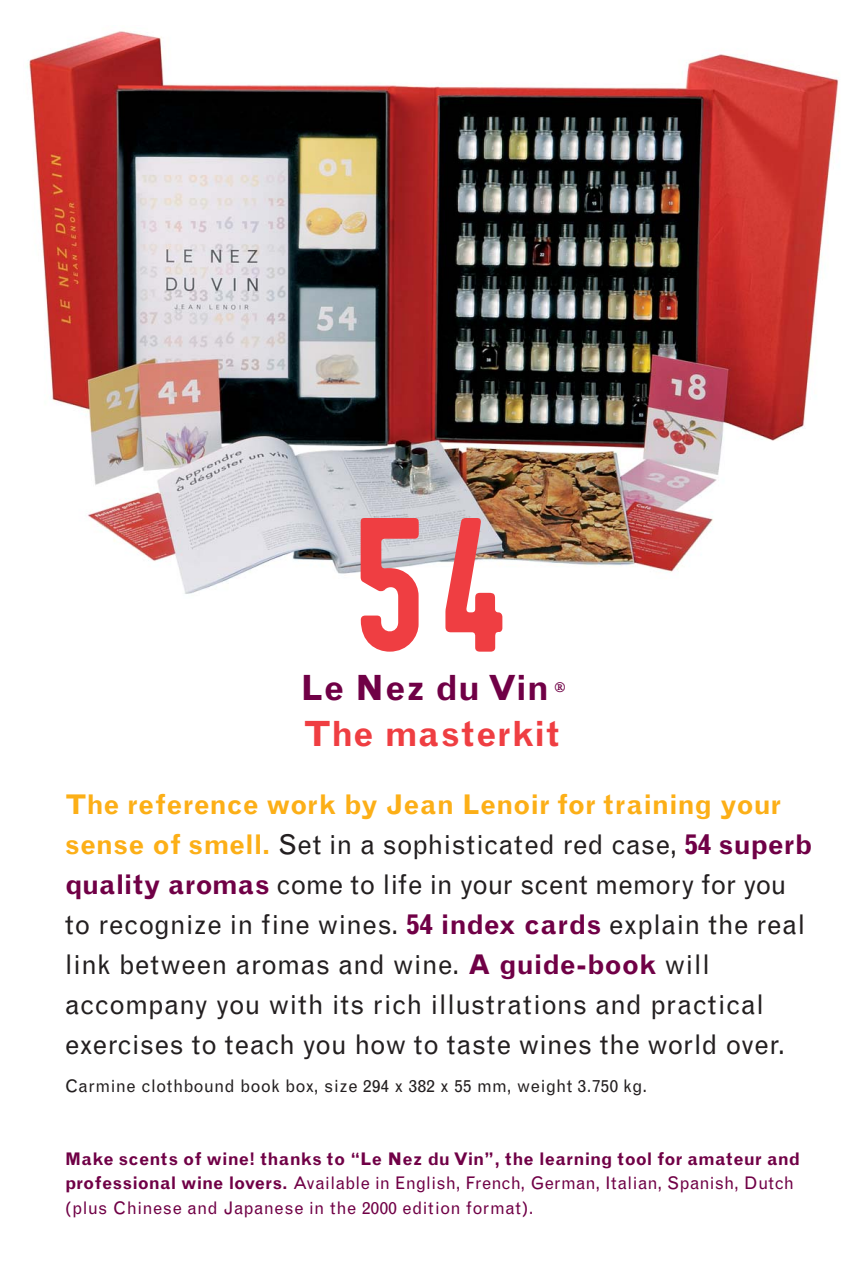
<style>
.page{position:relative;width:864px;height:1263px;background:#fff}
.page>*{position:absolute;margin:0;border:0;box-sizing:border-box;transform-origin:0 0}
.t1{font:167.1px "Barrcouleur";color:#ef3e42}
.t2{font:700 34.8px/45.3px "Grotesque";letter-spacing:.02em;color:#ef3e42}
.t3{font:27.15px/40px "Grotesque";letter-spacing:.01em;color:#231f20}
.t4{font:17.4px/24.3px "Grotesque";letter-spacing:.02em;color:#700046}
.t5{font:17.4px "Grotesque";letter-spacing:.02em;color:#231f20}
.s1{color:#700046}
.s2{font-weight:700;color:#fcaf17}
.s3{font-weight:700;color:#700046}
.s4{font-weight:700}
</style>
<div class="page">
<img style="left:27px;top:31px;width:812px;height:563px">
<h1 class="t1" style="left:347px;top:496px;width:170px">54</h1>
<p class="t2" style="left:301px;top:668px;width:266px"><span class="s1">Le Nez du Vin</span> <sup>®<br></sup>The masterkit</p>
<p class="t3" style="left:65px;top:786px;width:749px"><span class="s2">The reference work by Jean Lenoir for training your sense of smell.</span> Set in a sophisticated red case, <span class="s3">54 superb quality aromas</span> come to life in your scent memory for you to recognize in fine wines. <span class="s3">54 index cards</span> explain the real link between aromas and wine. <span class="s3">A guide-book</span> will accompany you with its rich illustrations and practical exercises to teach you how to taste wines the world over.</p>
<p class="t5" style="left:65px;top:1080px;width:584px">Carmine clothbound book box, size 294 x 382 x 55 mm, weight 3.750 kg.</p>
<p class="t4" style="left:65px;top:1148px;width:737px"><span class="s4">Make scents of wine! thanks to “Le Nez du Vin”, the learning tool for amateur and professional wine lovers.</span> Available in English, French, German, Italian, Spanish, Dutch (plus Chinese and Japanese in the 2000 edition format).</p>
</div>
